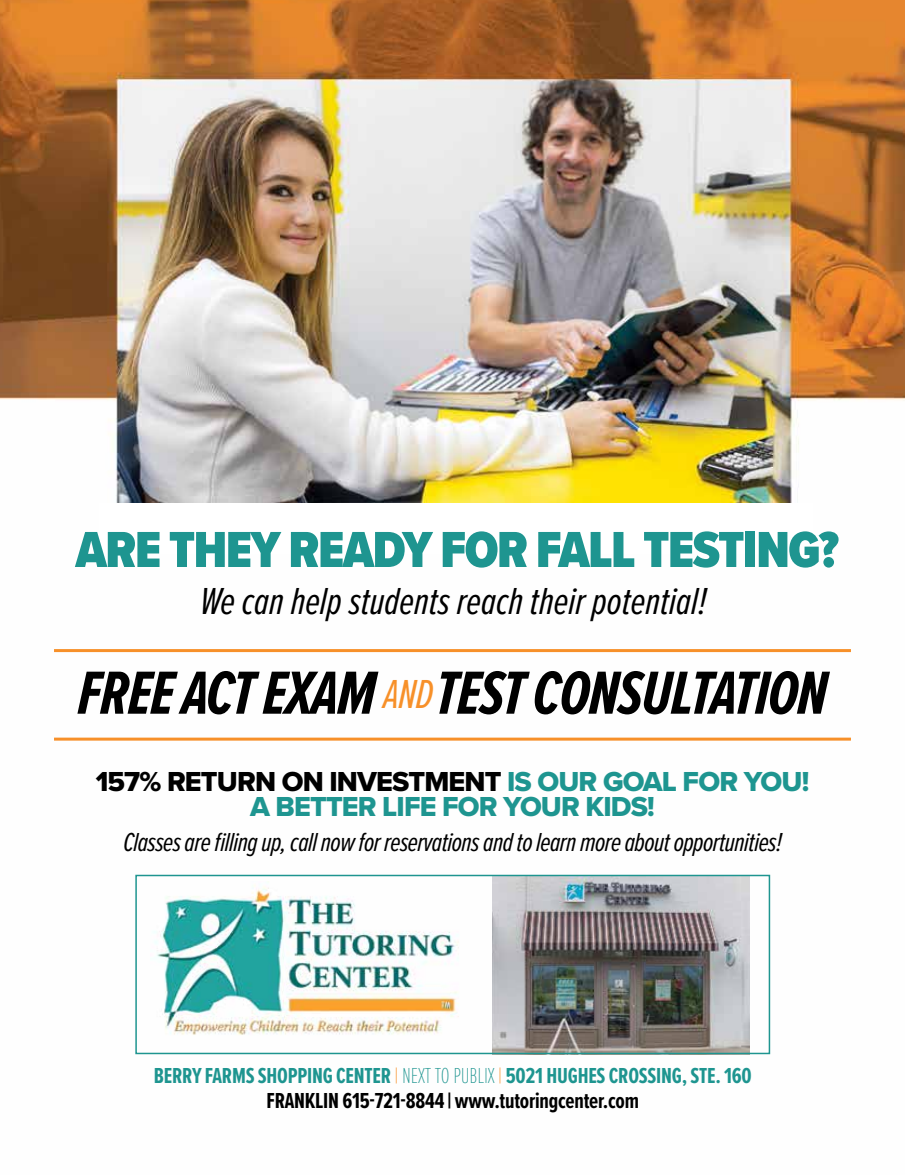
<style>
.page{position:relative;width:905px;height:1175px;background:#fff}
.page>*{position:absolute;margin:0;border:0;box-sizing:border-box;transform-origin:0 0}
.t1{font:italic 700 63px "Proxima Nova Ex Cn";letter-spacing:-.02em;color:#000}
.t2{font:900 52.5px "Proxima Nova Cond";letter-spacing:-.03em;color:#1e9590}
.t3{font:italic 39px "Proxima Nova Ex Cn";color:#000}
.t4{font:28.5px/25.5px "Proxima Nova Extrabld";letter-spacing:-.03em;color:#1e9590;text-align:center}
.t5{font:italic 27px "Proxima Nova Ex Cn";letter-spacing:-.02em;color:#000}
.t6{font:700 22.5px/25.5px "Proxima Nova Ex Cn";letter-spacing:-.01em;color:#1e9590;text-align:center}
.s1{font-weight:400;font-size:42px;color:#f79029}
.s2{color:#000}
.s3{font-weight:100;color:#f79029}
.s4{font-weight:100}
</style>
<div class="page">
<img style="left:0;top:0;width:904px;height:1055px">
<hr style="left:54px;top:649px;width:796px;height:3px;background:#f79029">
<hr style="left:54px;top:737px;width:796px;height:3px;background:#f79029">
<img style="left:492px;top:877px;width:257px;height:174px">
<div style="left:135px;top:874px;width:635px;height:180px;border:2px solid #1e9590"></div>
<img style="left:150px;top:881px;width:310px;height:159px">
<div style="left:99px;top:503px;width:713px;height:51px;background:#fff"></div>
<h2 class="t2" style="left:75px;top:511px;width:765px">ARE THEY READY FOR FALL TESTING?</h2>
<h3 class="t3" style="left:200px;top:572px;width:508px">We can help students reach their potential!</h3>
<h1 class="t1" style="left:77px;top:647px;width:751px">FREE ACT EXAM <span class="s1">AND</span>TEST CONSULTATION</h1>
<p class="t4" style="left:96px;top:768px;width:715px"><span class="s2">157% RETURN ON INVESTMENT</span> IS OUR GOAL FOR YOU!<br>A BETTER LIFE FOR YOUR KIDS!</p>
<p class="t5" style="left:123px;top:823px;width:660px">Classes are filling up, call now for reservations and to learn more about opportunities!</p>
<p class="t6" style="left:154px;top:1062px;width:599px">BERRY FARMS SHOPPING CENTER <span class="s3">|</span> <span class="s4">NEXT TO PUBLIX</span> <span class="s3">|</span> 5021 HUGHES CROSSING, STE. 160<br><span class="s2">FRANKLIN 615-721-8844 | www.tutoringcenter.com</span></p>
</div>
